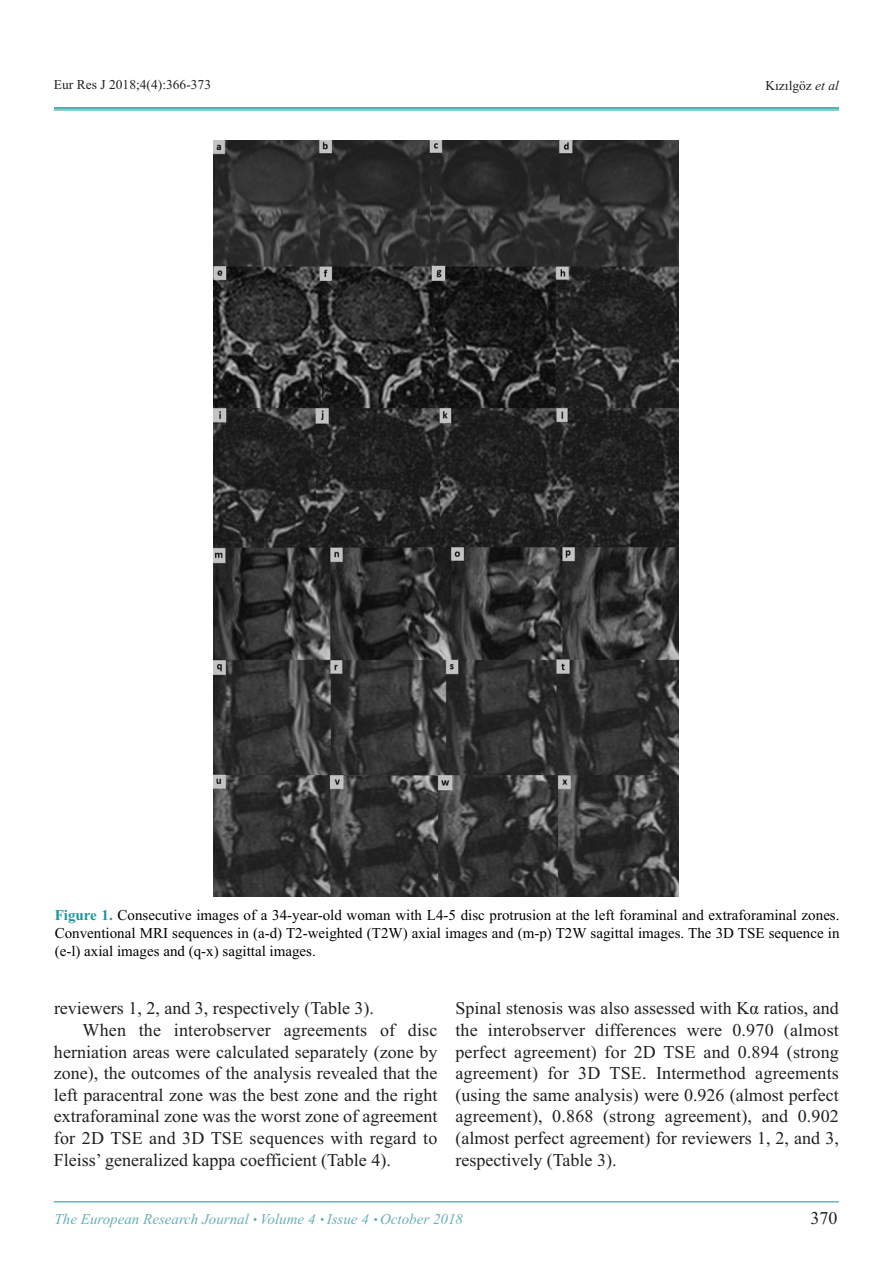
<style>
.page{position:relative;width:893px;height:1263px;background:#fff}
.page>*{position:absolute;margin:0;border:0;box-sizing:border-box;transform-origin:0 0}
.t1{font:18px/21.6px "Times New Roman";color:#231f20;text-align:justify}
.t2{font:15px/18px "Times New Roman";color:#000;text-align:justify}
.t3{font:italic 15px "Times New Roman";color:#67afb5}
.t4{font:13.5px "Times New Roman";color:#231f20}
.s1{font-style:italic}
.s2{font-weight:700;color:#18979e}
</style>
<div class="page">
<hr style="left:54px;top:1201px;width:785px;height:1px;background:#18979e">
<hr style="left:54px;top:107px;width:785px;height:2px;background:#18979e">
<hr style="left:54px;top:110px;width:785px;height:1px;background:#18979e">
<img style="left:213px;top:140px;width:465px;height:757px">
<p class="t4" style="left:54px;top:77px;width:159px">Eur Res J 2018;4(4):366-373</p>
<p class="t4" style="left:765px;top:77px;width:75px">Kızılgöz <span class="s1">et al</span></p>
<p class="t2" style="left:55px;top:905px;width:786px"><span class="s2">Figure 1.</span> Consecutive images of a 34-year-old woman with L4-5 disc protrusion at the left foraminal and extraforaminal zones.<br>Conventional MRI sequences in (a-d) T2-weighted (T2W) axial images and (m-p) T2W sagittal images. The 3D TSE sequence in (e-l) axial images and (q-x) sagittal images.</p>
<p class="t1" style="left:54px;top:997px;width:322px">reviewers 1, 2, and 3, respectively (Table 3).</p>
<p class="t1" style="left:83px;top:1019px;width:356px">When the interobserver agreements of disc</p>
<p class="t1" style="left:54px;top:1041px;width:385px">herniation areas were calculated separately (zone by</p>
<p class="t1" style="left:54px;top:1062px;width:385px">zone), the outcomes of the analysis revealed that the</p>
<p class="t1" style="left:54px;top:1084px;width:385px">left paracentral zone was the best zone and the right</p>
<p class="t1" style="left:54px;top:1105px;width:385px">extraforaminal zone was the worst zone of agreement</p>
<p class="t1" style="left:54px;top:1127px;width:385px">for 2D TSE and 3D TSE sequences with regard to</p>
<p class="t1" style="left:54px;top:1149px;width:338px">Fleiss’ generalized kappa coefficient (Table 4).</p>
<p class="t1" style="left:455px;top:997px;width:385px">Spinal stenosis was also assessed with Kα ratios, and the interobserver differences were 0.970 (almost perfect agreement) for 2D TSE and 0.894 (strong agreement) for 3D TSE. Intermethod agreements (using the same analysis) were 0.926 (almost perfect agreement), 0.868 (strong agreement), and 0.902 (almost perfect agreement) for reviewers 1, 2, and 3, respectively (Table 3).</p>
<p class="t3" style="left:55px;top:1210px;width:410px">The European Research Journal Volume 4 Issue 4 October 2018</p>
<p class="t1" style="left:811px;top:1206px;width:28px">370</p>
</div>
